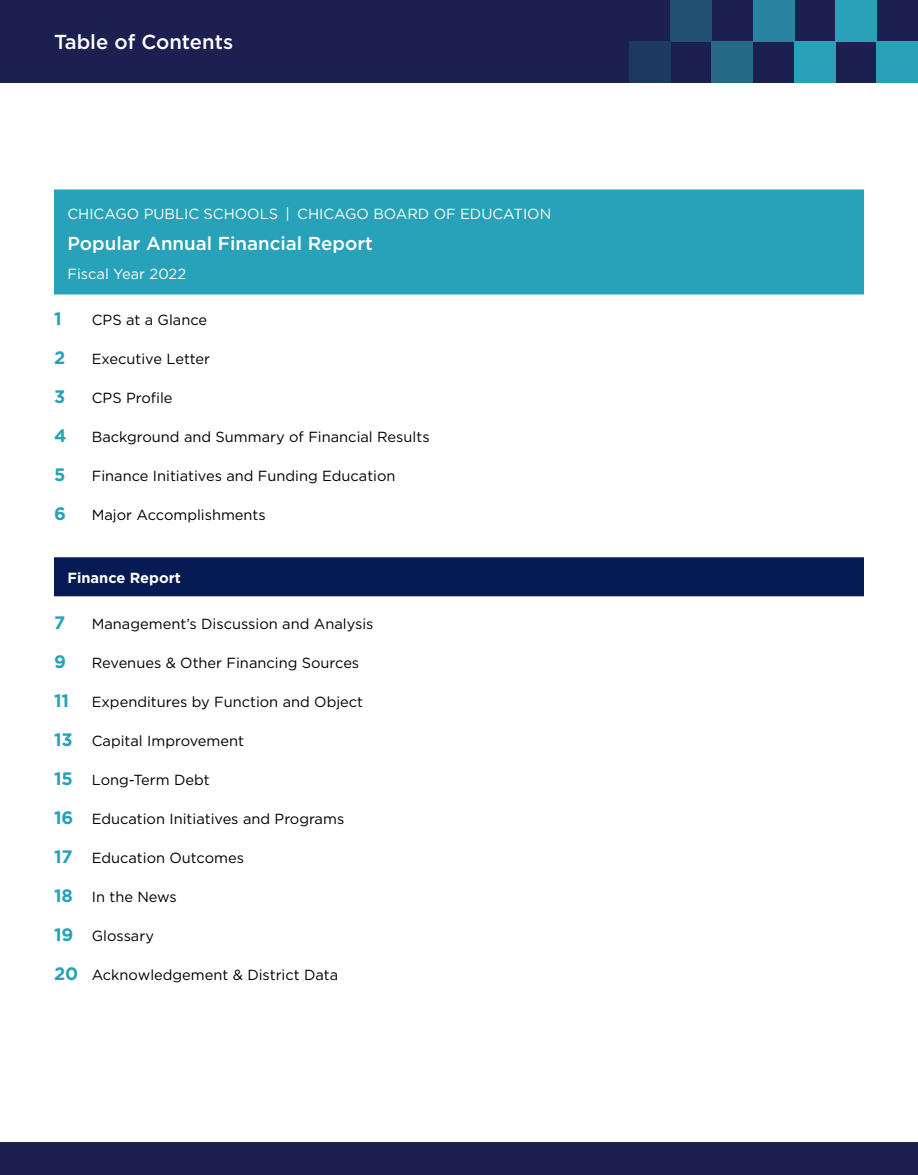
<style>
.page{position:relative;width:918px;height:1175px;background:#fff}
.page>*{position:absolute;margin:0;border:0;box-sizing:border-box;transform-origin:0 0}
.t1{font:500 20.25px "Gotham";color:#fff}
.t2{font:500 18.75px "Gotham";color:#fff}
.t3{font:700 18px "Gotham";color:#28a2b8}
.t4{font:14.7px "Gotham";color:#000}
.t5{font:14.7px "Gotham";color:#fff}
.t6{font:700 14.7px "Gotham";color:#fff}
.s1{font-weight:700;font-size:18px;color:#28a2b8}
</style>
<div class="page">
<div style="left:0;top:1142px;width:918px;height:32px;background:#1b2051"></div>
<div style="left:0;top:0;width:918px;height:82px;background:#1b2051"></div>
<div style="left:877px;top:41px;width:41px;height:41px;background:#29a2b8"></div>
<div style="left:835px;top:0;width:42px;height:41px;background:#29a2b8"></div>
<div style="left:794px;top:41px;width:41px;height:41px;background:#29a2b8"></div>
<div style="left:753px;top:0;width:41px;height:41px;background:#28839e"></div>
<div style="left:712px;top:41px;width:41px;height:41px;background:#256888"></div>
<div style="left:670px;top:0;width:42px;height:41px;background:#225073"></div>
<div style="left:629px;top:41px;width:41px;height:41px;background:#1e3961"></div>
<div style="left:54px;top:189px;width:810px;height:105px;background:#28a2b8"></div>
<div style="left:54px;top:557px;width:810px;height:39px;background:#061a53"></div>
<h1 class="t1" style="left:54px;top:28px;width:181px">Table of Contents</h1>
<p class="t5" style="left:68px;top:204px;width:485px">CHICAGO PUBLIC SCHOOLS | CHICAGO BOARD OF EDUCATION</p>
<p class="t2" style="left:68px;top:231px;width:307px">Popular Annual Financial Report</p>
<p class="t5" style="left:68px;top:264px;width:120px">Fiscal Year 2022</p>
<p class="t3" style="left:54px;top:306px;width:9px">1</p>
<p class="t4" style="left:92px;top:310px;width:117px">CPS at a Glance</p>
<p class="t3" style="left:54px;top:345px;width:13px">2</p>
<p class="t4" style="left:92px;top:349px;width:120px">Executive Letter</p>
<p class="t3" style="left:54px;top:384px;width:13px">3</p>
<p class="t4" style="left:92px;top:388px;width:82px">CPS Profile</p>
<p class="t3" style="left:54px;top:423px;width:14px">4</p>
<p class="t4" style="left:92px;top:427px;width:339px">Background and Summary of Financial Results</p>
<p class="t3" style="left:54px;top:462px;width:13px">5</p>
<p class="t4" style="left:92px;top:466px;width:305px">Finance Initiatives and Funding Education</p>
<p class="t3" style="left:54px;top:501px;width:13px">6</p>
<p class="t4" style="left:92px;top:505px;width:176px">Major Accomplishments</p>
<p class="t6" style="left:67px;top:568px;width:115px">Finance Report</p>
<p class="t3" style="left:54px;top:610px;width:13px">7</p>
<p class="t4" style="left:92px;top:614px;width:283px">Management’s Discussion and Analysis</p>
<p class="t3" style="left:54px;top:649px;width:13px">9</p>
<p class="t4" style="left:92px;top:653px;width:269px">Revenues &amp; Other Financing Sources</p>
<p class="t3" style="left:54px;top:688px;width:17px">11</p>
<p class="t4" style="left:92px;top:692px;width:273px">Expenditures by Function and Object</p>
<p class="t4" style="left:54px;top:731px;width:192px"><span class="s1">13</span> Capital Improvement</p>
<p class="t4" style="left:54px;top:770px;width:157px"><span class="s1">15</span> Long-Term Debt</p>
<p class="t4" style="left:54px;top:809px;width:292px"><span class="s1">16</span> Education Initiatives and Programs</p>
<p class="t4" style="left:54px;top:848px;width:192px"><span class="s1">17</span> Education Outcomes</p>
<p class="t4" style="left:54px;top:887px;width:124px"><span class="s1">18</span> In the News</p>
<p class="t4" style="left:54px;top:926px;width:102px"><span class="s1">19</span> Glossary</p>
<p class="t4" style="left:54px;top:965px;width:286px"><span class="s1">20</span> Acknowledgement &amp; District Data</p>
</div>
